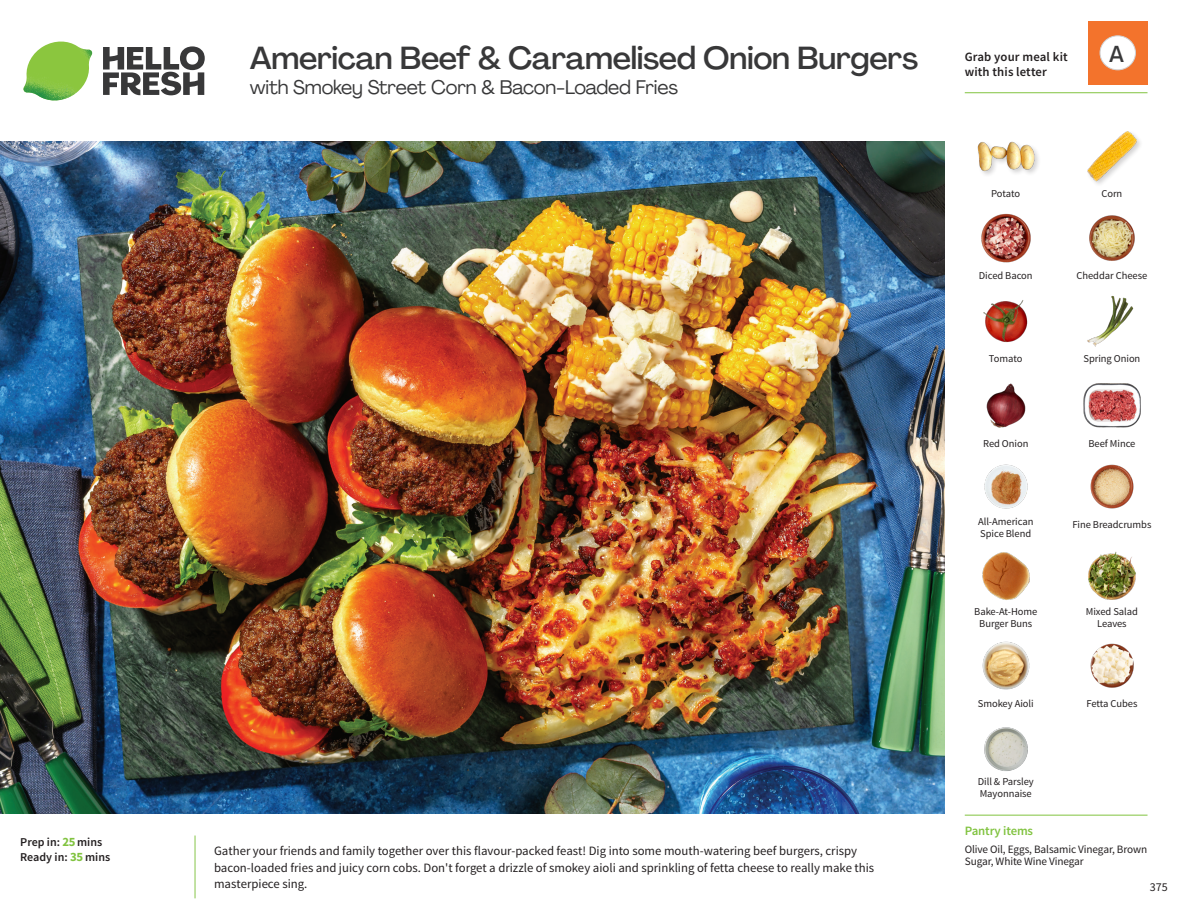
<style>
.page{position:relative;width:1188px;height:918px;background:#fff}
.page>*{position:absolute;margin:0;border:0;box-sizing:border-box;transform-origin:0 0}
._15_Titel_UK{font:500 31.5px "Agrandir";letter-spacing:-.01em;color:#383839}
._002_Label_Nr{font:500 22.8px "Agrandir";color:#383839;scale:.94 1}
._15_Titel_UK-2{font:19.5px "Agrandir";letter-spacing:-.01em;color:#383839}
.Step_6_Text_AU{font:12.75px/16.5px "Source Sans Pro";color:#231f20}
.t1{font:600 12.75px "Source Sans Pro";letter-spacing:.01em;color:#231f20}
._04_Headers_Front{font:600 12.75px "Source Sans Pro";letter-spacing:-.01em;color:#81c340}
._04_Intro{font:600 12px "Source Sans Pro";color:#231f20}
.t2{font:12px "Source Sans Pro";color:#231f20}
._05_Pantry{font:11.25px/12px "Source Sans Pro";letter-spacing:-.01em;color:#231f20}
._18_FRONT_ingredients{font:10.5px/12px "Source Sans Pro";letter-spacing:-.005em;color:#231f20;text-align:center}
.s1{font-weight:700;font-size:12.75px;color:#81c340}
</style>
<div class="page">
<svg style="left:103px;top:46px;width:102px;height:49px"></svg>
<img style="left:23px;top:42px;width:69px;height:59px">
<img style="left:0;top:142px;width:945px;height:672px">
<img style="left:1087px;top:295px;width:47px;height:52px">
<img style="left:1083px;top:383px;width:58px;height:45px">
<img style="left:986px;top:383px;width:40px;height:45px">
<img style="left:984px;top:464px;width:44px;height:45px">
<img style="left:1088px;top:551px;width:48px;height:49px">
<img style="left:982px;top:552px;width:48px;height:48px">
<img style="left:1090px;top:643px;width:44px;height:45px">
<img style="left:982px;top:641px;width:48px;height:49px">
<img style="left:984px;top:727px;width:44px;height:44px">
<img style="left:983px;top:300px;width:45px;height:43px">
<img style="left:981px;top:213px;width:50px;height:50px">
<img style="left:1089px;top:215px;width:46px;height:46px">
<div style="left:976px;top:141px;width:65px;height:37px;background:#231f20;opacity:.2"></div>
<img style="left:977px;top:141px;width:57px;height:37px">
<img style="left:1087px;top:131px;width:53px;height:53px">
<img style="left:1090px;top:464px;width:44px;height:45px">
<hr style="left:965px;top:815px;width:183px;height:1px;background:#81c340">
<hr style="left:965px;top:92px;width:183px;height:1px;background:#81c340">
<div style="left:1088px;top:21px;width:60px;height:64px;background:#f3732c"></div>
<div style="left:1100px;top:36px;width:35px;height:34px;background:#fff;border-radius:50%"></div>
<div style="left:1100px;top:36px;width:36px;height:34px;border:1px solid #d1d2d4;border-radius:50%"></div>
<p class="_04_Intro" style="left:20px;top:835px;width:83px">Prep in: <span class="s1">25</span> mins</p>
<p class="_04_Intro" style="left:20px;top:850px;width:91px">Ready in: <span class="s1">35</span> mins</p>
<p class="_15_Titel_UK" style="left:250px;top:39px;width:670px">American Beef &amp; Caramelised Onion Burgers</p>
<p class="_15_Titel_UK-2" style="left:250px;top:75px;width:430px">with Smokey Street Corn &amp; Bacon-Loaded Fries</p>
<p class="Step_6_Text_AU" style="left:214px;top:843px;width:662px">Gather your friends and family together over this flavour-packed feast! Dig into some mouth-watering beef burgers, crispy bacon-loaded fries and juicy corn cobs. Don't forget a drizzle of smokey aioli and sprinkling of fetta cheese to really make this masterpiece sing.</p>
<p class="t1" style="left:965px;top:49px;width:104px">Grab your meal kit</p>
<p class="t1" style="left:965px;top:64px;width:84px">with this letter</p>
<p class="_002_Label_Nr" style="left:1109px;top:40px;width:17px">A</p>
<p class="_18_FRONT_ingredients" style="left:991px;top:188px;width:31px">Potato</p>
<p class="_18_FRONT_ingredients" style="left:1101px;top:188px;width:22px">Corn</p>
<p class="_18_FRONT_ingredients" style="left:979px;top:270px;width:55px">Diced Bacon</p>
<p class="_18_FRONT_ingredients" style="left:1077px;top:270px;width:72px">Cheddar Cheese</p>
<p class="_18_FRONT_ingredients" style="left:989px;top:353px;width:35px">Tomato</p>
<p class="_18_FRONT_ingredients" style="left:1083px;top:353px;width:58px">Spring Onion</p>
<p class="_18_FRONT_ingredients" style="left:983px;top:437px;width:47px">Red Onion</p>
<p class="_18_FRONT_ingredients" style="left:1088px;top:437px;width:48px">Beef Mince</p>
<p class="_18_FRONT_ingredients" style="left:978px;top:516px;width:57px">All-American</p>
<p class="_18_FRONT_ingredients" style="left:1072px;top:518px;width:81px">Fine Breadcrumbs</p>
<p class="_18_FRONT_ingredients" style="left:980px;top:528px;width:52px">Spice Blend</p>
<p class="_18_FRONT_ingredients" style="left:974px;top:605px;width:65px">Bake-At-Home<br>Burger Buns</p>
<p class="_18_FRONT_ingredients" style="left:1086px;top:605px;width:54px">Mixed Salad<br>Leaves</p>
<p class="_18_FRONT_ingredients" style="left:978px;top:697px;width:57px">Smokey Aioli</p>
<p class="_18_FRONT_ingredients" style="left:1086px;top:697px;width:52px">Fetta Cubes</p>
<p class="_18_FRONT_ingredients" style="left:978px;top:776px;width:58px;text-align:left">Dill &amp; Parsley<br>Mayonnaise</p>
<p class="_04_Headers_Front" style="left:965px;top:822px;width:70px">Pantry items</p>
<p class="_05_Pantry" style="left:965px;top:844px;width:184px">Olive Oil, Eggs, Balsamic Vinegar, Brown<br>Sugar, White Wine Vinegar</p>
<p class="t2" style="left:1150px;top:879px;width:19px">375</p>
</div>
